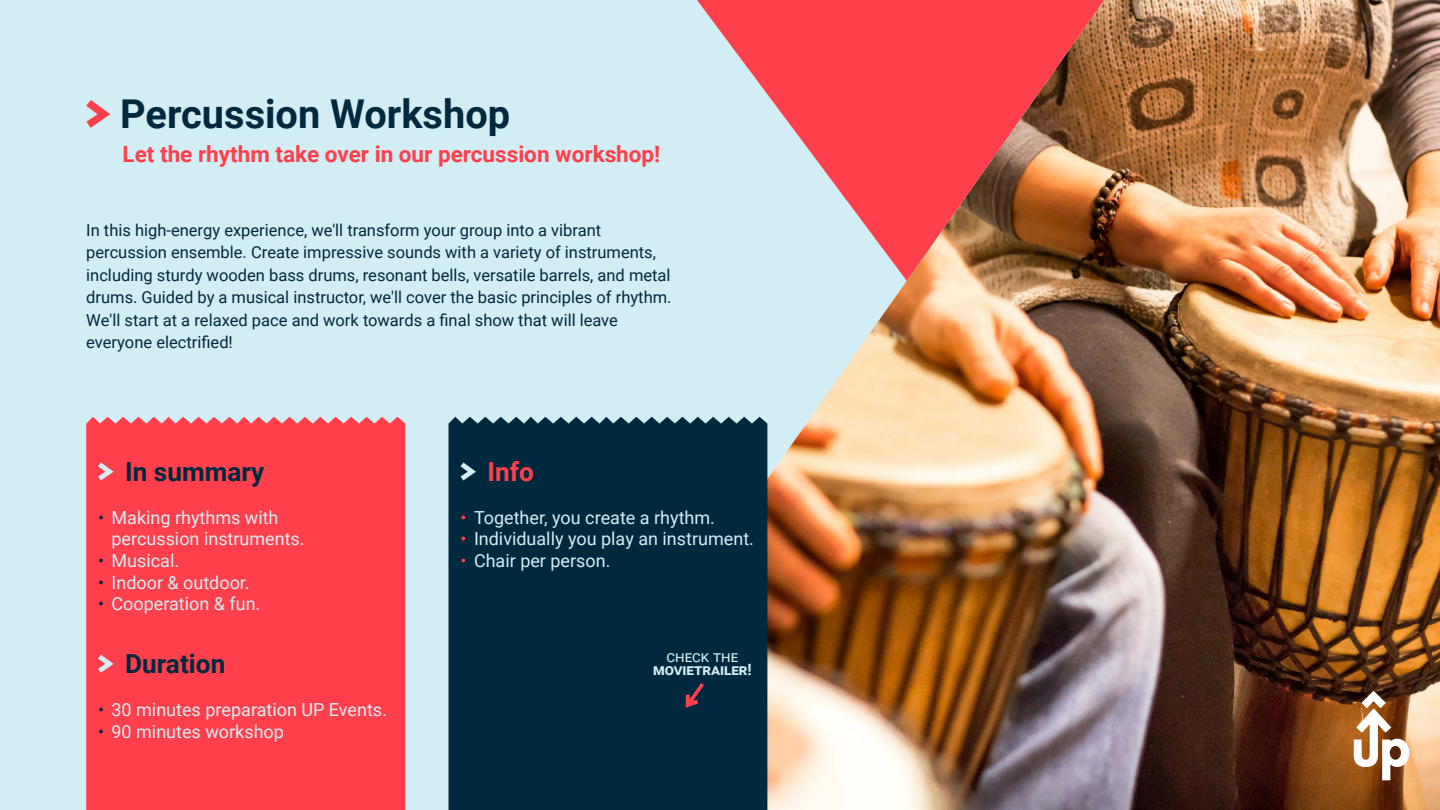
<style>
.page{position:relative;width:1440px;height:810px;background:#fff}
.page>*{position:absolute;margin:0;border:0;box-sizing:border-box;transform-origin:0 0}
.t1{font:700 39.75px "Roboto";color:#00293f}
.t2{font:700 26.25px "Roboto";color:#00293f}
.t3{font:700 26.25px "Roboto";color:#ff404c}
.t4{font:700 22.5px "Roboto";color:#ff404c}
.t5{font:18px/21.6px "Roboto";color:#d3edf4}
.t6{font:16.5px/22.5px "Roboto";color:#00293f}
.t7{font:700 15.52px "Roboto";color:#d3edf4}
.t8{font:15.52px "Roboto";color:#d3edf4}
.s1{color:#00293f}
.s2{color:#ff404c}
</style>
<div class="page">
<img style="left:1104px;top:0;width:336px;height:810px">
<img style="left:0;top:0;width:1104px;height:810px">
<div style="left:86px;top:417px;width:319px;height:393px;background:#ff404c"></div>
<div style="left:448px;top:417px;width:319px;height:393px;background:#00293f"></div>
<svg style="left:460px;top:462px;width:16px;height:19px"></svg>
<svg style="left:98px;top:462px;width:16px;height:19px"></svg>
<svg style="left:98px;top:655px;width:16px;height:18px"></svg>
<svg style="left:86px;top:100px;width:24px;height:28px"></svg>
<svg style="left:686px;top:683px;width:18px;height:25px"></svg>
<svg style="left:697px;top:0;width:407px;height:281px;background:#da7573"></svg>
<svg style="left:1354px;top:691px;width:55px;height:89px"></svg>
<h1 class="t1" style="left:120px;top:86px;width:392px">Percussion Workshop</h1>
<h3 class="t4" style="left:123px;top:139px;width:539px">Let the rhythm take over in our percussion workshop!</h3>
<p class="t6" style="left:86px;top:218px;width:587px">In this high-energy experience, we'll transform your group into a vibrant percussion ensemble. Create impressive sounds with a variety of instruments, including sturdy wooden bass drums, resonant bells, versatile barrels, and metal drums. Guided by a musical instructor, we'll cover the basic principles of rhythm.<br>We'll start at a relaxed pace and work towards a final show that will leave everyone electrified!</p>
<h2 class="t2" style="left:125px;top:453px;width:141px">In summary</h2>
<p class="t5" style="left:112px;top:506px;width:195px;text-indent:-14px"><span class="s1">•</span> Making rhythms with percussion instruments.</p>
<p class="t5" style="left:98px;top:549px;width:83px"><span class="s1">•</span> Musical.</p>
<p class="t5" style="left:98px;top:571px;width:153px"><span class="s1">•</span> Indoor &amp; outdoor.</p>
<p class="t5" style="left:98px;top:592px;width:164px"><span class="s1">•</span> Cooperation &amp; fun.</p>
<h2 class="t2" style="left:125px;top:645px;width:102px">Duration</h2>
<p class="t5" style="left:98px;top:698px;width:290px"><span class="s1">•</span> 30 minutes preparation UP Events.</p>
<p class="t5" style="left:98px;top:720px;width:187px"><span class="s1">•</span> 90 minutes workshop</p>
<h2 class="t3" style="left:487px;top:453px;width:48px">Info</h2>
<p class="t5" style="left:460px;top:506px;width:256px"><span class="s2">•</span> Together, you create a rhythm.</p>
<p class="t5" style="left:460px;top:527px;width:295px"><span class="s2">•</span> Individually you play an instrument.</p>
<p class="t5" style="left:460px;top:549px;width:151px"><span class="s2">•</span> Chair per person.</p>
<p class="t8" style="left:667px;top:646px;width:73px">check the</p>
<p class="t7" style="left:653px;top:659px;width:100px">movietrailer!</p>
</div>
